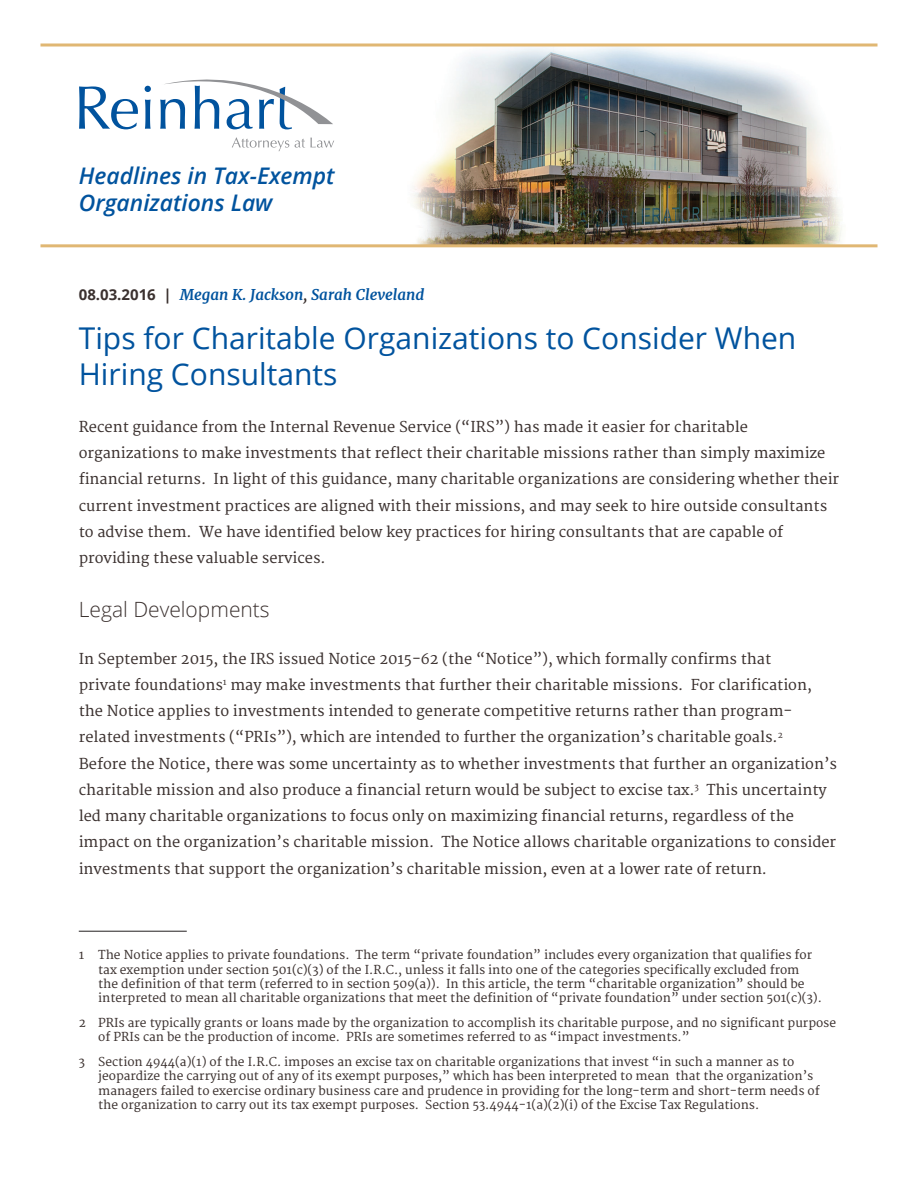
<style>
.page{position:relative;width:918px;height:1188px;background:#fff}
.page>*{position:absolute;margin:0;border:0;box-sizing:border-box;transform-origin:0 0}
.t1{font:30px/36px "Open Sans";color:#01539e}
.t2{font:italic 600 22.8px/27.5px "Open Sans";color:#01539e}
.t3{font:300 21px "Open Sans";color:#3b312f}
.t4{font:italic 700 15px "Merriweather";color:#01539e}
.t5{font:14.7px/26.2px "Merriweather";color:#3b312f}
.Footnote{font:12px/14.4px "Merriweather";color:#3b312f}
.s1{font-family:"Open Sans";font-style:normal;color:#3b312f}
.s2{color:#3b312f}
</style>
<div class="page">
<img style="left:413px;top:47px;width:429px;height:197px">
<hr style="left:79px;top:931px;width:108px;height:1px;background:#231f20">
<hr style="left:40px;top:44px;width:838px;height:3px;background:#e0b773">
<hr style="left:40px;top:244px;width:838px;height:3px;background:#e0b773">
<svg style="left:79px;top:86px;width:59px;height:43px"></svg>
<svg style="left:145px;top:86px;width:6px;height:43px"></svg>
<svg style="left:232px;top:137px;width:57px;height:14px"></svg>
<svg style="left:295px;top:138px;width:39px;height:10px"></svg>
<svg style="left:160px;top:80px;width:173px;height:49px"></svg>
<p class="t2" style="left:79px;top:161px;width:257px">Headlines in Tax-Exempt<br>Organizations Law</p>
<p class="t4" style="left:79px;top:285px;width:347px"><span class="s1">08.03.2016 |</span> Megan K. Jackson<span class="s2">,</span> Sarah Cleveland</p>
<p class="t1" style="left:79px;top:320px;width:719px">Tips for Charitable Organizations to Consider When<br>Hiring Consultants</p>
<p class="t5" style="left:79px;top:414px;width:762px">Recent guidance from the Internal Revenue Service (“IRS”) has made it easier for charitable organizations to make investments that reflect their charitable missions rather than simply maximize financial returns. In light of this guidance, many charitable organizations are considering whether their current investment practices are aligned with their missions, and may seek to hire outside consultants to advise them. We have identified below key practices for hiring consultants that are capable of providing these valuable services.</p>
<p class="t3" style="left:79px;top:595px;width:192px">Legal Developments</p>
<p class="t5" style="left:79px;top:646px;width:760px">In September 2015, the IRS issued Notice 2015-62 (the “Notice”), which formally confirms that<br>private foundations<sup>1</sup> may make investments that further their charitable missions. For clarification, the Notice applies to investments intended to generate competitive returns rather than program&shy;related investments (“PRIs”), which are intended to further the organization’s charitable goals.<sup>2<br></sup>Before the Notice, there was some uncertainty as to whether investments that further an organization’s charitable mission and also produce a financial return would be subject to excise tax.<sup>3</sup> This uncertainty led many charitable organizations to focus only on maximizing financial returns, regardless of the impact on the organization’s charitable mission. The Notice allows charitable organizations to consider investments that support the organization’s charitable mission, even at a lower rate of return.</p>
<p class="Footnote" style="left:98px;top:948px;width:725px;text-indent:-20px">1 The Notice applies to private foundations. The term “private foundation” includes every organization that qualifies for tax exemption under section 501(c)(3) of the I.R.C., unless it falls into one of the categories specifically excluded from the definition of that term (referred to in section 509(a)). In this article, the term “charitable organization” should be interpreted to mean all charitable organizations that meet the definition of “private foundation” under section 501(c)(3).</p>
<p class="Footnote" style="left:98px;top:1016px;width:739px;text-indent:-20px">2 PRIs are typically grants or loans made by the organization to accomplish its charitable purpose, and no significant purpose of PRIs can be the production of income. PRIs are sometimes referred to as “impact investments.”</p>
<p class="Footnote" style="left:98px;top:1055px;width:723px;text-indent:-20px">3 Section 4944(a)(1) of the I.R.C. imposes an excise tax on charitable organizations that invest “in such a manner as to jeopardize the carrying out of any of its exempt purposes,” which has been interpreted to mean that the organization’s managers failed to exercise ordinary business care and prudence in providing for the long-term and short-term needs of the organization to carry out its tax exempt purposes. Section 53.4944-1(a)(2)(i) of the Excise Tax Regulations.</p>
</div>
